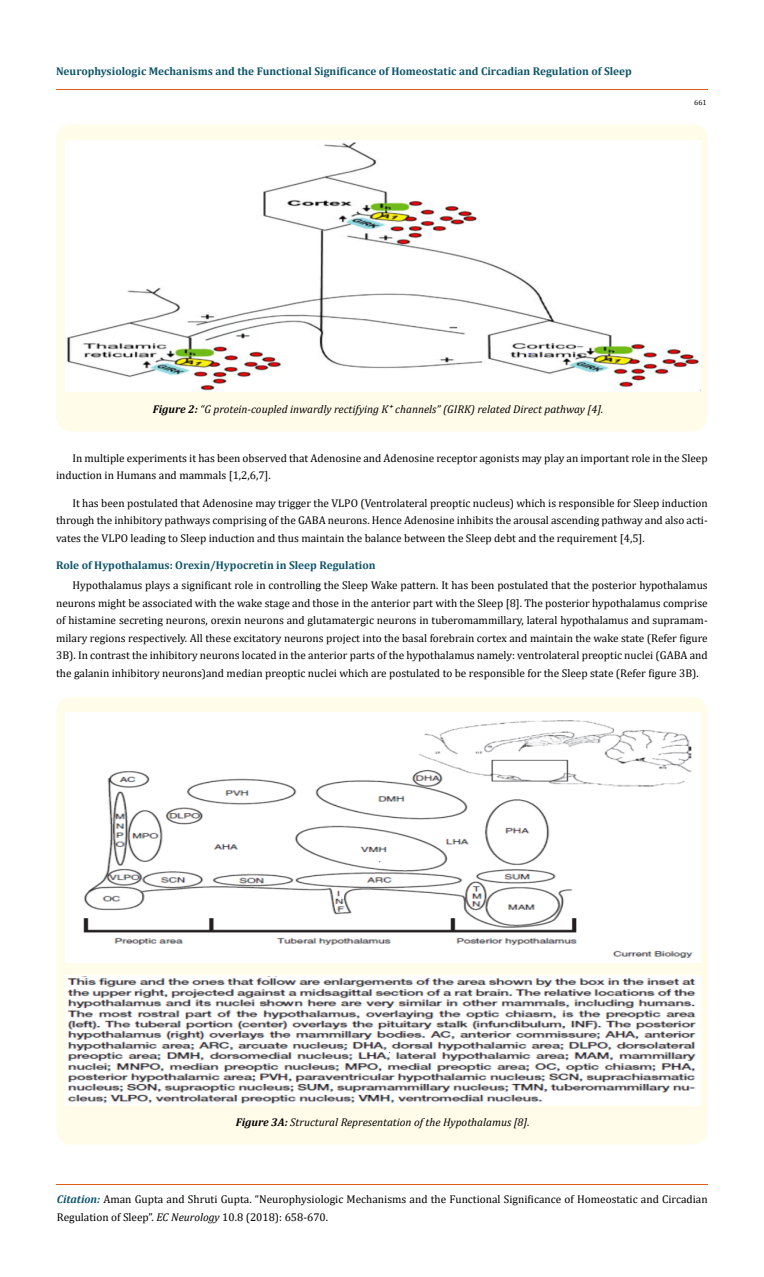
<style>
.page{position:relative;width:764px;height:1277px;background:#fff}
.page>*{position:absolute;margin:0;border:0;box-sizing:border-box;transform-origin:0 0}
.t1{font:11.25px/17.5px "Cambria";color:#000}
.t2{font:700 11.25px "Cambria";color:#0e546a}
.t3{font:italic 11.25px "Cambria";color:#000}
.t4{font:7.5px "Cambria";color:#000}
.s1{font-weight:700}
.s2{font-weight:700;font-style:italic;color:#0e546a}
.s3{font-style:italic}
</style>
<div class="page">
<hr style="left:56px;top:90px;width:652px;height:1px;background:#e05d1a">
<hr style="left:56px;top:1184px;width:651px;height:1px;background:#e05d1a">
<div style="left:56px;top:124px;width:651px;height:307px;background:#fffde9;border-radius:15px"></div>
<img style="left:65px;top:140px;width:635px;height:251px">
<div style="left:56px;top:697px;width:652px;height:447px;background:#fffde9;border-radius:15px"></div>
<img style="left:65px;top:712px;width:635px;height:250px">
<img style="left:65px;top:975px;width:635px;height:129px">
<p class="t2" style="left:56px;top:63px;width:577px">Neurophysiologic Mechanisms and the Functional Significance of Homeostatic and Circadian Regulation of Sleep</p>
<p class="t4" style="left:694px;top:98px;width:14px">661</p>
<p class="t3" style="left:153px;top:401px;width:452px"><span class="s1">Figure 2:</span> “G protein-coupled inwardly rectifying K⁺ channels” (GIRK) related Direct pathway [4].</p>
<p class="t1" style="left:56px;top:449px;width:653px;text-indent:16px">In multiple experiments it has been observed that Adenosine and Adenosine receptor agonists may play an important role in the Sleep induction in Humans and mammals [1,2,6,7].</p>
<p class="t1" style="left:56px;top:494px;width:653px;text-align:justify;text-indent:16px">It has been postulated that Adenosine may trigger the VLPO (Ventrolateral preoptic nucleus) which is responsible for Sleep induction through the inhibitory pathways comprising of the GABA neurons. Hence Adenosine inhibits the arousal ascending pathway and also acti&shy;vates the VLPO leading to Sleep induction and thus maintain the balance between the Sleep debt and the requirement [4,5].</p>
<p class="t2" style="left:56px;top:557px;width:321px">Role of Hypothalamus: Orexin/Hypocretin in Sleep Regulation</p>
<p class="t1" style="left:56px;top:576px;width:653px;text-align:justify;text-indent:16px">Hypothalamus plays a significant role in controlling the Sleep Wake pattern. It has been postulated that the posterior hypothalamus neurons might be associated with the wake stage and those in the anterior part with the Sleep [8]. The posterior hypothalamus comprise of histamine secreting neurons, orexin neurons and glutamatergic neurons in tuberomammillary, lateral hypothalamus and supramam&shy;milary regions respectively. All these excitatory neurons project into the basal forebrain cortex and maintain the wake state (Refer figure 3B). In contrast the inhibitory neurons located in the anterior parts of the hypothalamus namely: ventrolateral preoptic nuclei (GABA and the galanin inhibitory neurons)and median preoptic nuclei which are postulated to be responsible for the Sleep state (Refer figure 3B).</p>
<p class="t3" style="left:236px;top:1114px;width:295px"><span class="s1">Figure 3A:</span> Structural Representation of the Hypothalamus [8].</p>
<p class="t1" style="left:57px;top:1190px;width:652px"><span class="s2">Citation:</span> Aman Gupta and Shruti Gupta. “Neurophysiologic Mechanisms and the Functional Significance of Homeostatic and Circadian<br>Regulation of Sleep”. <span class="s3">EC Neurology</span> 10.8 (2018): 658-670.</p>
</div>
